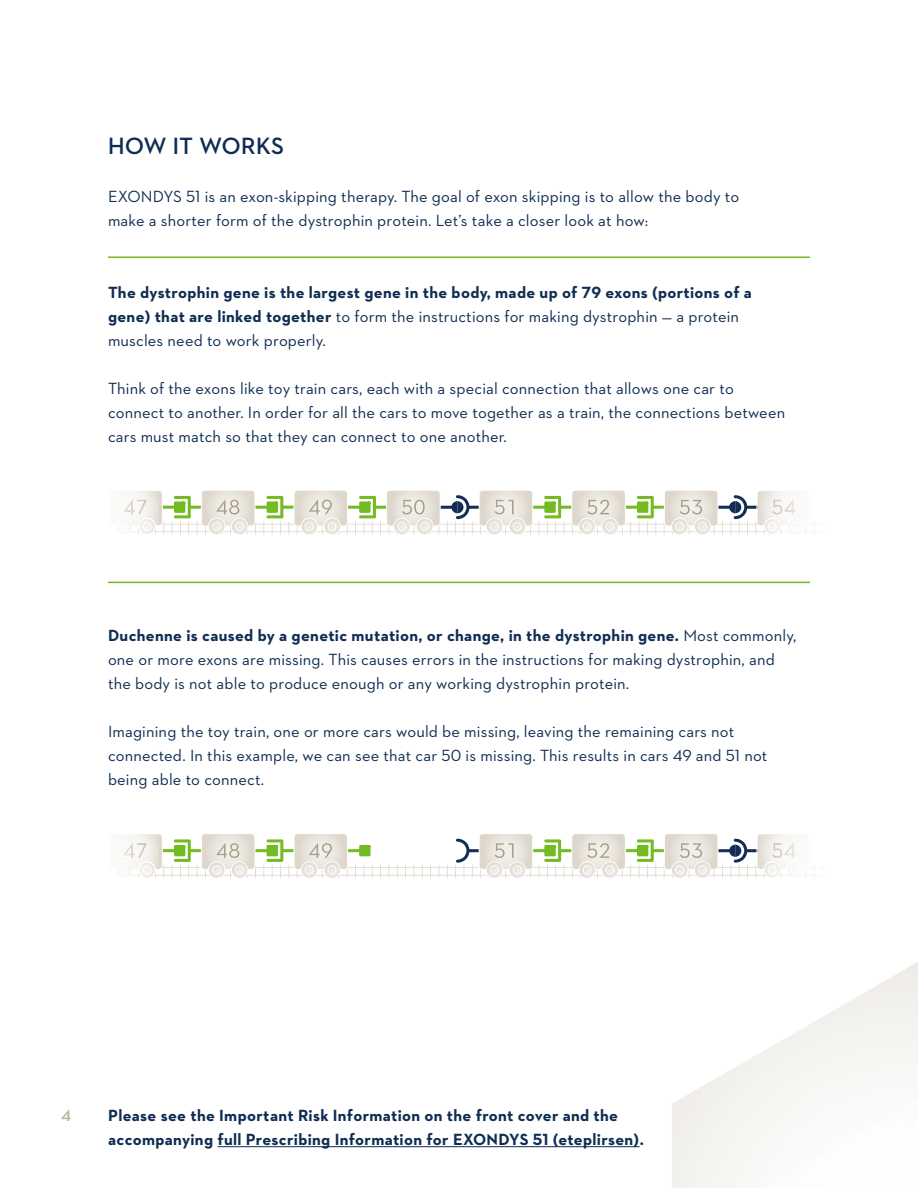
<style>
.page{position:relative;width:918px;height:1188px;background:#fff}
.page>*{position:absolute;margin:0;border:0;box-sizing:border-box;transform-origin:0 0}
.t1{font:700 24px "Neutraface 2 Display";letter-spacing:.025em;color:#0f2d52}
.t2{font:16.5px/24px "Neutraface 2 Text";letter-spacing:.01em;color:#0f2d52}
.t3{font:700 16.5px/24px "Neutraface 2 Text";letter-spacing:.02em;color:#0f2d52}
.t4{font:600 16.5px "Neutraface 2 Text";color:#b9b19c}
.s1{font-weight:400}
.s2{font-weight:700}
</style>
<div class="page">
<hr style="left:217px;top:1146px;width:423px;height:1px;background:#0f2d52">
<hr style="left:116px;top:524px;width:712px;height:1px;background:#ddd7cc">
<hr style="left:116px;top:531px;width:712px;height:1px;background:#ddd7cc">
<hr style="left:437px;top:506px;width:16px;height:3px;background:#142d52;border-radius:2px">
<hr style="left:467px;top:506px;width:15px;height:3px;background:#142d52;border-radius:2px">
<svg style="left:447px;top:495px;width:26px;height:40px"></svg>
<hr style="left:344px;top:506px;width:19px;height:3px;background:#74bb23;border-radius:2px">
<hr style="left:529px;top:506px;width:20px;height:3px;background:#74bb23;border-radius:2px">
<hr style="left:559px;top:506px;width:16px;height:3px;background:#74bb23;border-radius:2px">
<svg style="left:539px;top:496px;width:26px;height:39px"></svg>
<hr style="left:622px;top:506px;width:19px;height:3px;background:#74bb23;border-radius:2px">
<hr style="left:651px;top:506px;width:16px;height:3px;background:#74bb23;border-radius:2px">
<svg style="left:637px;top:496px;width:19px;height:39px"></svg>
<hr style="left:252px;top:506px;width:19px;height:3px;background:#74bb23;border-radius:2px">
<hr style="left:159px;top:506px;width:19px;height:3px;background:#74bb23;border-radius:2px">
<hr style="left:188px;top:506px;width:16px;height:3px;background:#74bb23;border-radius:2px">
<svg style="left:172px;top:496px;width:19px;height:39px"></svg>
<hr style="left:715px;top:506px;width:16px;height:3px;background:#142d52;border-radius:2px">
<hr style="left:745px;top:506px;width:15px;height:3px;background:#142d52;border-radius:2px">
<svg style="left:729px;top:495px;width:19px;height:40px"></svg>
<svg style="left:197px;top:490px;width:59px;height:45px"></svg>
<svg style="left:263px;top:490px;width:85px;height:45px"></svg>
<svg style="left:355px;top:490px;width:86px;height:45px"></svg>
<svg style="left:664px;top:490px;width:59px;height:45px"></svg>
<svg style="left:571px;top:490px;width:60px;height:45px"></svg>
<svg style="left:479px;top:490px;width:54px;height:45px"></svg>
<svg style="left:116px;top:491px;width:48px;height:44px"></svg>
<img style="left:124px;top:500px;width:23px;height:14px">
<svg style="left:755px;top:491px;width:73px;height:44px"></svg>
<img style="left:772px;top:500px;width:23px;height:14px">
<hr style="left:108px;top:582px;width:702px;height:1px;background:#74bb23">
<hr style="left:108px;top:257px;width:702px;height:1px;background:#74bb23">
<hr style="left:116px;top:867px;width:712px;height:1px;background:#ddd7cc">
<hr style="left:116px;top:875px;width:712px;height:1px;background:#ddd7cc">
<svg style="left:389px;top:865px;width:1px;height:13px"></svg>
<svg style="left:414px;top:865px;width:1px;height:13px"></svg>
<svg style="left:439px;top:865px;width:1px;height:13px"></svg>
<hr style="left:467px;top:849px;width:15px;height:3px;background:#142d52;border-radius:2px">
<svg style="left:455px;top:839px;width:18px;height:39px"></svg>
<hr style="left:344px;top:849px;width:19px;height:3px;background:#74bb23;border-radius:2px">
<svg style="left:359px;top:845px;width:12px;height:11px"></svg>
<hr style="left:529px;top:849px;width:20px;height:3px;background:#74bb23;border-radius:2px">
<hr style="left:559px;top:849px;width:16px;height:3px;background:#74bb23;border-radius:2px">
<svg style="left:539px;top:839px;width:26px;height:39px"></svg>
<hr style="left:622px;top:849px;width:19px;height:3px;background:#74bb23;border-radius:2px">
<hr style="left:651px;top:849px;width:16px;height:3px;background:#74bb23;border-radius:2px">
<svg style="left:637px;top:839px;width:19px;height:39px"></svg>
<hr style="left:252px;top:849px;width:19px;height:3px;background:#74bb23;border-radius:2px">
<hr style="left:159px;top:849px;width:19px;height:3px;background:#74bb23;border-radius:2px">
<hr style="left:188px;top:849px;width:16px;height:3px;background:#74bb23;border-radius:2px">
<svg style="left:172px;top:839px;width:19px;height:39px"></svg>
<hr style="left:715px;top:849px;width:16px;height:3px;background:#142d52;border-radius:2px">
<hr style="left:745px;top:849px;width:15px;height:3px;background:#142d52;border-radius:2px">
<svg style="left:729px;top:839px;width:19px;height:39px"></svg>
<svg style="left:197px;top:834px;width:59px;height:44px"></svg>
<svg style="left:263px;top:834px;width:85px;height:44px"></svg>
<svg style="left:664px;top:834px;width:59px;height:44px"></svg>
<svg style="left:571px;top:834px;width:60px;height:44px"></svg>
<svg style="left:479px;top:834px;width:54px;height:44px"></svg>
<svg style="left:116px;top:834px;width:48px;height:44px"></svg>
<img style="left:124px;top:843px;width:23px;height:15px">
<svg style="left:755px;top:834px;width:73px;height:44px"></svg>
<img style="left:772px;top:843px;width:23px;height:15px">
<svg style="left:672px;top:962px;width:246px;height:226px"></svg>
<svg style="left:685px;top:1100px;width:233px;height:88px"></svg>
<h1 class="t1" style="left:108px;top:132px;width:177px">HOW IT WORKS</h1>
<p class="t2" style="left:108px;top:184px;width:633px">EXONDYS 51 is an exon-skipping therapy. The goal of exon skipping is to allow the body to make a shorter form of the dystrophin protein. Let’s take a closer look at how:</p>
<p class="t3" style="left:108px;top:280px;width:646px">The dystrophin gene is the largest gene in the body, made up of 79 exons (portions of a gene) that are linked together <span class="s1">to form the instructions for making dystrophin — a protein muscles need to work properly.</span></p>
<p class="t2" style="left:108px;top:376px;width:679px">Think of the exons like toy train cars, each with a special connection that allows one car to connect to another. In order for all the cars to move together as a train, the connections between cars must match so that they can connect to one another.</p>
<p class="t2" style="left:108px;top:623px;width:690px"><span class="s2">Duchenne is caused by a genetic mutation, or change, in the dystrophin gene.</span> Most commonly, one or more exons are missing. This causes errors in the instructions for making dystrophin, and the body is not able to produce enough or any working dystrophin protein.</p>
<p class="t2" style="left:108px;top:719px;width:661px">Imagining the toy train, one or more cars would be missing, leaving the remaining cars not connected. In this example, we can see that car 50 is missing. This results in cars 49 and 51 not being able to connect.</p>
<p class="t4" style="left:61px;top:1104px;width:12px">4</p>
<p class="t3" style="left:108px;top:1103px;width:537px">Please see the Important Risk Information on the front cover and the accompanying full Prescribing Information for EXONDYS 51 (eteplirsen).</p>
</div>
